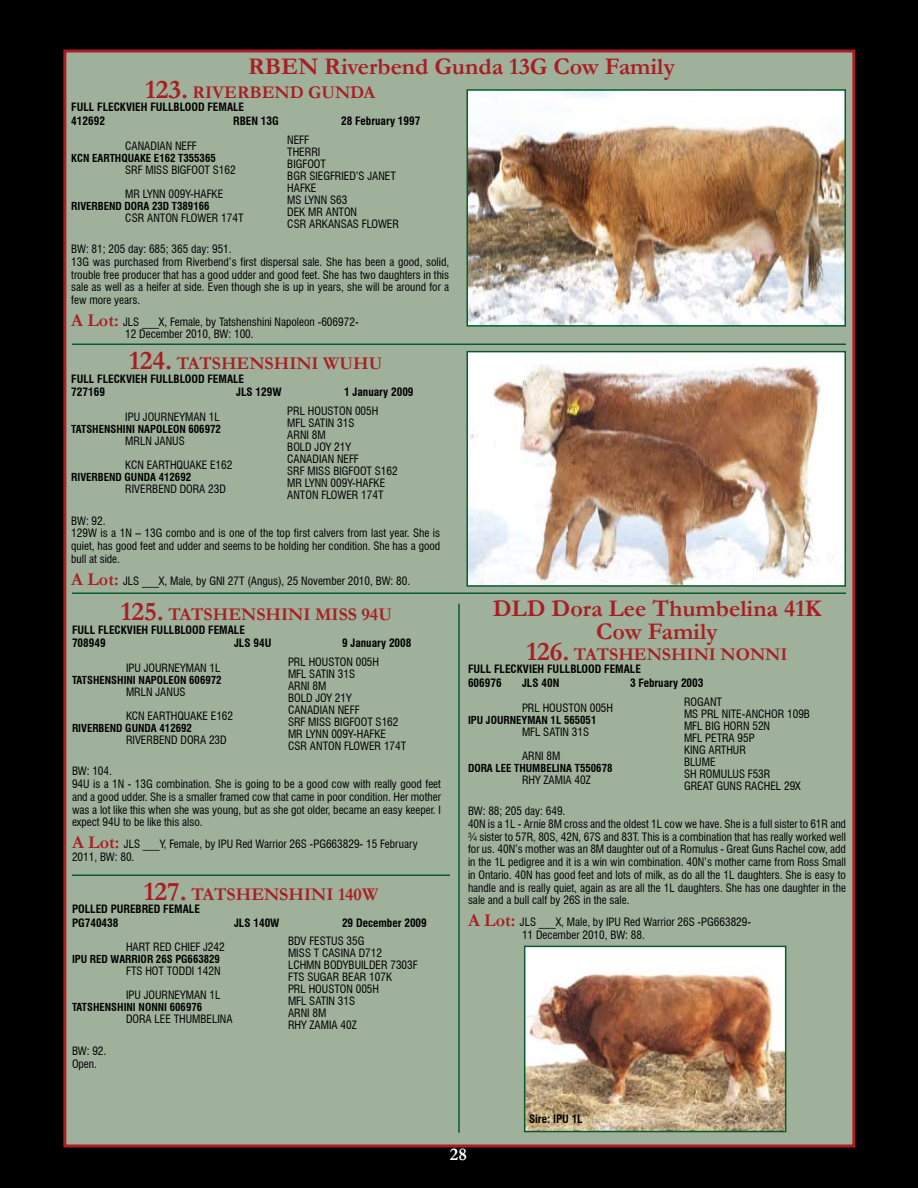
<style>
.page{position:relative;width:918px;height:1188px;background:#fff}
.page>*{position:absolute;margin:0;border:0;box-sizing:border-box;transform-origin:0 0}
.t1{font:700 24px/22.5px "Garamond";color:#a91e22;text-align:center}
.t2{font:700 18px "Garamond";color:#a91e22}
.t3{font:700 18px "Garamond";color:#fff}
.t4{font:condensed 11.25px/12.8px "Swiss 721 BT";color:#000}
.t5{font:700 condensed 11.25px/13.5px "Swiss 721 BT";color:#000}
.t6{font:700 condensed 10.8px "Swiss 721 BT";color:#000}
.s1{font-size:27px}
.s2{font-family:"Garamond";font-weight:700;font-stretch:normal;font-size:18px;color:#a91e22}
</style>
<div class="page">
<div style="left:0;top:0;width:917px;height:1188px;background:#000"></div>
<div style="left:65px;top:51px;width:789px;height:1095px;background:#9fb09b"></div>
<svg style="left:917px;top:0;width:1px;height:1188px"></svg>
<hr style="left:72px;top:344px;width:774px;height:1px;background:#065c2f">
<hr style="left:72px;top:592px;width:774px;height:2px;background:#065c2f">
<img style="left:469px;top:92px;width:374px;height:232px">
<div style="left:466px;top:89px;width:380px;height:238px;border:2px solid #065c2f"></div>
<img style="left:469px;top:354px;width:374px;height:230px">
<div style="left:466px;top:351px;width:380px;height:236px;border:2px solid #065c2f"></div>
<hr style="left:458px;top:604px;width:2px;height:529px;background:#065c2f">
<hr style="left:72px;top:874px;width:378px;height:2px;background:#065c2f">
<img style="left:527px;top:949px;width:256px;height:180px">
<div style="left:524px;top:946px;width:262px;height:186px;border:2px solid #065c2f"></div>
<h1 class="t1" style="left:248px;top:55px;width:429px">RBEN Riverbend Gunda 13G Cow Family</h1>
<h2 class="t2" style="left:145px;top:80px;width:232px"><span class="s1">123 .</span> RIVERBEND GUNDA</h2>
<p class="t5" style="left:71px;top:101px;width:174px">FULL FLECKVIEH FULLBLOOD FEMALE<br>412692</p>
<p class="t5" style="left:233px;top:114px;width:47px">RBEN 13G</p>
<p class="t5" style="left:341px;top:114px;width:81px">28 February 1997</p>
<p class="t4" style="left:287px;top:133px;width:23px">NEFF</p>
<p class="t4" style="left:125px;top:139px;width:73px">CANADIAN NEFF</p>
<p class="t4" style="left:287px;top:145px;width:35px">THERRI</p>
<p class="t6" style="left:71px;top:151px;width:146px">KCN EARTHQUAKE E162 T355365</p>
<p class="t4" style="left:287px;top:157px;width:40px">BIGFOOT</p>
<p class="t4" style="left:125px;top:163px;width:112px">SRF MISS BIGFOOT S162</p>
<p class="t4" style="left:287px;top:170px;width:110px;line-height:12px">BGR SIEGFRIED’S JANET<br>HAFKE</p>
<p class="t4" style="left:125px;top:187px;width:99px">MR LYNN 009Y-HAFKE</p>
<p class="t4" style="left:287px;top:193px;width:62px">MS LYNN S63</p>
<p class="t6" style="left:71px;top:199px;width:140px">RIVERBEND DORA 23D T389166</p>
<p class="t4" style="left:287px;top:205px;width:71px">DEK MR ANTON</p>
<p class="t4" style="left:125px;top:211px;width:120px">CSR ANTON FLOWER 174T</p>
<p class="t4" style="left:287px;top:217px;width:113px">CSR ARKANSAS FLOWER</p>
<p class="t4" style="left:71px;top:243px;width:379px">BW: 81; 205 day: 685; 365 day: 951.<br>13G was purchased from Riverbend’s first dispersal sale. She has been a good, solid, trouble free producer that has a good udder and good feet. She has two daughters in this sale as well as a heifer at side. Even though she is up in years, she will be around for a few more years.</p>
<p class="t4" style="left:125px;top:315px;width:235px;text-indent:-54px"><span class="s2">A Lot:</span> JLS ___X, Female, by Tatshenshini Napoleon -606972-<br>12 December 2010, BW: 100.</p>
<h2 class="t2" style="left:129px;top:351px;width:255px"><span class="s1">124.</span> TATSHENSHINI WUHU</h2>
<p class="t5" style="left:71px;top:372px;width:174px">FULL FLECKVIEH FULLBLOOD FEMALE<br>727169</p>
<p class="t5" style="left:236px;top:386px;width:47px">JLS 129W</p>
<p class="t5" style="left:344px;top:386px;width:71px">1 January 2009</p>
<p class="t4" style="left:287px;top:405px;width:93px">PRL HOUSTON 005H</p>
<p class="t4" style="left:125px;top:411px;width:96px">IPU JOURNEYMAN 1L</p>
<p class="t4" style="left:287px;top:417px;width:69px">MFL SATIN 31S</p>
<p class="t6" style="left:71px;top:423px;width:151px">TATSHENSHINI NAPOLEON 606972</p>
<p class="t4" style="left:287px;top:429px;width:40px">ARNI 8M</p>
<p class="t4" style="left:125px;top:435px;width:61px">MRLN JANUS</p>
<p class="t4" style="left:287px;top:441px;width:73px;line-height:12px">BOLD JOY 21Y<br>CANADIAN NEFF</p>
<p class="t4" style="left:125px;top:459px;width:109px">KCN EARTHQUAKE E162</p>
<p class="t4" style="left:287px;top:465px;width:112px">SRF MISS BIGFOOT S162</p>
<p class="t6" style="left:71px;top:471px;width:121px">RIVERBEND GUNDA 412692</p>
<p class="t4" style="left:287px;top:477px;width:99px">MR LYNN 009Y-HAFKE</p>
<p class="t4" style="left:125px;top:483px;width:102px">RIVERBEND DORA 23D</p>
<p class="t4" style="left:287px;top:489px;width:98px">ANTON FLOWER 174T</p>
<p class="t4" style="left:71px;top:514px;width:371px">BW: 92.<br>129W is a 1N – 13G combo and is one of the top first calvers from last year. She is quiet, has good feet and udder and seems to be holding her condition. She has a good bull at side.</p>
<p class="t4" style="left:71px;top:574px;width:340px"><span class="s2">A Lot:</span> JLS ___X, Male, by GNI 27T (Angus), 25 November 2010, BW: 80.</p>
<h2 class="t2" style="left:121px;top:602px;width:273px"><span class="s1">125.</span> TATSHENSHINI MISS 94U</h2>
<p class="t5" style="left:72px;top:623px;width:174px">FULL FLECKVIEH FULLBLOOD FEMALE<br>708949</p>
<p class="t5" style="left:234px;top:636px;width:39px">JLS 94U</p>
<p class="t5" style="left:342px;top:636px;width:71px">9 January 2008</p>
<p class="t4" style="left:288px;top:656px;width:93px">PRL HOUSTON 005H</p>
<p class="t4" style="left:126px;top:662px;width:96px">IPU JOURNEYMAN 1L</p>
<p class="t4" style="left:288px;top:668px;width:69px">MFL SATIN 31S</p>
<p class="t6" style="left:72px;top:674px;width:151px">TATSHENSHINI NAPOLEON 606972</p>
<p class="t4" style="left:288px;top:680px;width:40px">ARNI 8M</p>
<p class="t4" style="left:126px;top:686px;width:61px">MRLN JANUS</p>
<p class="t4" style="left:288px;top:692px;width:73px;line-height:12px">BOLD JOY 21Y<br>CANADIAN NEFF</p>
<p class="t4" style="left:126px;top:710px;width:109px">KCN EARTHQUAKE E162</p>
<p class="t4" style="left:288px;top:716px;width:112px">SRF MISS BIGFOOT S162</p>
<p class="t6" style="left:72px;top:722px;width:121px">RIVERBEND GUNDA 412692</p>
<p class="t4" style="left:288px;top:728px;width:99px">MR LYNN 009Y-HAFKE</p>
<p class="t4" style="left:126px;top:734px;width:102px">RIVERBEND DORA 23D</p>
<p class="t4" style="left:288px;top:740px;width:120px">CSR ANTON FLOWER 174T</p>
<p class="t4" style="left:72px;top:765px;width:371px">BW: 104.<br>94U is a 1N - 13G combination. She is going to be a good cow with really good feet and a good udder. She is a smaller framed cow that came in poor condition. Her mother was a lot like this when she was young, but as she got older, became an easy keeper. I expect 94U to be like this also.</p>
<p class="t4" style="left:72px;top:838px;width:347px"><span class="s2">A Lot:</span> JLS ___Y, Female, by IPU Red Warrior 26S -PG663829- 15 February<br>2011, BW: 80.</p>
<h2 class="t2" style="left:144px;top:882px;width:236px"><span class="s1">127.</span> TATSHENSHINI 140W</h2>
<p class="t5" style="left:72px;top:902px;width:130px">POLLED PUREBRED FEMALE<br>PG740438</p>
<p class="t5" style="left:234px;top:916px;width:47px">JLS 140W</p>
<p class="t5" style="left:342px;top:916px;width:86px">29 December 2009</p>
<p class="t4" style="left:288px;top:935px;width:78px">BDV FESTUS 35G</p>
<p class="t4" style="left:126px;top:941px;width:100px">HART RED CHIEF J242</p>
<p class="t4" style="left:288px;top:947px;width:96px">MISS T CASINA D712</p>
<p class="t6" style="left:72px;top:953px;width:150px">IPU RED WARRIOR 26S PG663829</p>
<p class="t4" style="left:288px;top:959px;width:131px">LCHMN BODYBUILDER 7303F</p>
<p class="t4" style="left:126px;top:965px;width:96px">FTS HOT TODDI 142N</p>
<p class="t4" style="left:288px;top:971px;width:106px;line-height:12px">FTS SUGAR BEAR 107K<br>PRL HOUSTON 005H</p>
<p class="t4" style="left:126px;top:989px;width:96px">IPU JOURNEYMAN 1L</p>
<p class="t4" style="left:288px;top:995px;width:69px">MFL SATIN 31S</p>
<p class="t6" style="left:72px;top:1001px;width:132px">TATSHENSHINI NONNI 606976</p>
<p class="t4" style="left:288px;top:1007px;width:40px">ARNI 8M</p>
<p class="t4" style="left:126px;top:1013px;width:108px">DORA LEE THUMBELINA</p>
<p class="t4" style="left:288px;top:1019px;width:70px">RHY ZAMIA 40Z</p>
<p class="t4" style="left:72px;top:1044px;width:36px">BW: 92.<br>Open.</p>
<h1 class="t1" style="left:493px;top:597px;width:330px">DLD Dora Lee Thumbelina 41K<br>Cow Family</h1>
<h2 class="t2" style="left:526px;top:642px;width:263px"><span class="s1">126.</span> TATSHENSHINI NONNI</h2>
<p class="t5" style="left:468px;top:662px;width:174px">FULL FLECKVIEH FULLBLOOD FEMALE<br>606976</p>
<p class="t5" style="left:522px;top:676px;width:39px">JLS 40N</p>
<p class="t5" style="left:630px;top:676px;width:75px">3 February 2003</p>
<p class="t4" style="left:684px;top:695px;width:40px">ROGANT</p>
<p class="t4" style="left:522px;top:701px;width:93px">PRL HOUSTON 005H</p>
<p class="t4" style="left:684px;top:707px;width:128px">MS PRL NITE-ANCHOR 109B</p>
<p class="t6" style="left:468px;top:713px;width:130px">IPU JOURNEYMAN 1L 565051</p>
<p class="t4" style="left:684px;top:719px;width:88px">MFL BIG HORN 52N</p>
<p class="t4" style="left:522px;top:725px;width:69px">MFL SATIN 31S</p>
<p class="t4" style="left:684px;top:731px;width:72px;line-height:12px">MFL PETRA 95P<br>KING ARTHUR</p>
<p class="t4" style="left:522px;top:749px;width:40px">ARNI 8M</p>
<p class="t4" style="left:684px;top:755px;width:33px">BLUME</p>
<p class="t6" style="left:468px;top:761px;width:146px">DORA LEE THUMBELINA T550678</p>
<p class="t4" style="left:684px;top:767px;width:88px">SH ROMULUS F53R</p>
<p class="t4" style="left:522px;top:773px;width:70px">RHY ZAMIA 40Z</p>
<p class="t4" style="left:684px;top:779px;width:118px">GREAT GUNS RACHEL 29X</p>
<p class="t4" style="left:468px;top:805px;width:380px">BW: 88; 205 day: 649.<br>40N is a 1L - Arnie 8M cross and the oldest 1L cow we have. She is a full sister to 61R and ¾ sister to 57R, 80S, 42N, 67S and 83T. This is a combination that has really worked well for us. 40N’s mother was an 8M daughter out of a Romulus - Great Guns Rachel cow, add in the 1L pedigree and it is a win win combination. 40N’s mother came from Ross Small in Ontario. 40N has good feet and lots of milk, as do all the 1L daughters. She is easy to handle and is really quiet, again as are all the 1L daughters. She has one daughter in the sale and a bull calf by 26S in the sale.</p>
<p class="t4" style="left:522px;top:915px;width:231px;text-indent:-54px"><span class="s2">A Lot:</span> JLS ___X, Male, by IPU Red Warrior 26S -PG663829-<br>11 December 2010, BW: 88.</p>
<h2 class="t3" style="left:450px;top:1142px;width:18px">28</h2>
<p class="t5" style="left:529px;top:1112px;width:55px">Sire: IPU 1L</p>
</div>
